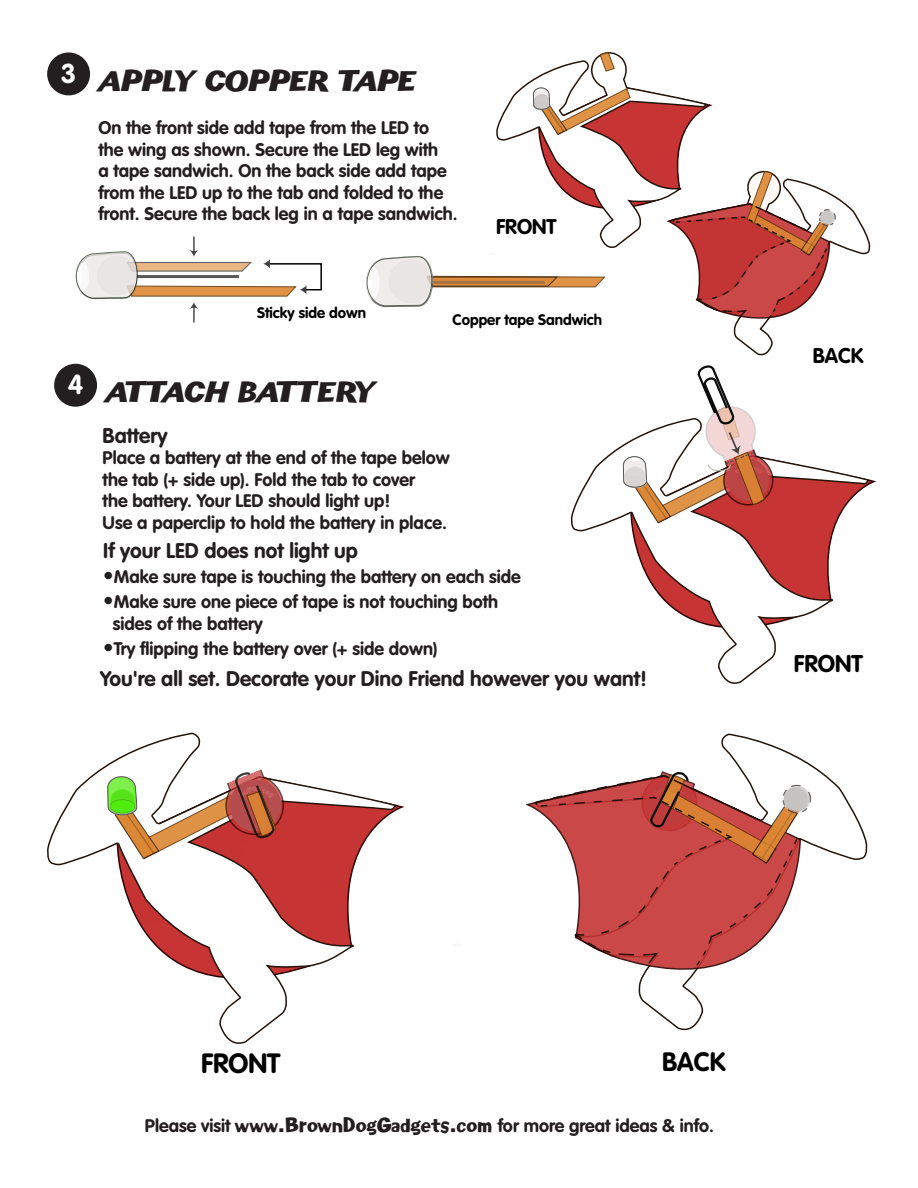
<style>
.page{position:relative;width:918px;height:1188px;background:#fff}
.page>*{position:absolute;margin:0;border:0;box-sizing:border-box;transform-origin:0 0}
.t1{font:700 27.6px "VAG Rounded Std";color:#000}
.t2{font:italic 27px "Phoenix Chunky";color:#231f20}
.t3{font:700 27px "VAG Rounded Std";color:#fff}
.t4{font:700 26.25px "VAG Rounded Std";color:#000}
.t5{font:700 23.85px "VAG Rounded Std";color:#000}
.t6{font:700 21px "VAG Rounded Std";color:#231f20}
.t7{font:700 21px "VAG Rounded Std";color:#000}
.t8{font:700 18px/21.6px "VAG Rounded Std";color:#231f20}
.t9{font:700 15px "VAG Rounded Std";color:#000}
.s1{font-size:21px}
.s2{font-family:"Phoenix Chunky";font-weight:400}
</style>
<div class="page">
<div style="left:47px;top:52px;width:43px;height:43px;background:#231f20;border-radius:50%"></div>
<div style="left:54px;top:364px;width:43px;height:43px;background:#231f20;border-radius:50%"></div>
<svg style="left:638px;top:734px;width:230px;height:297px"></svg>
<svg style="left:526px;top:802px;width:275px;height:168px"></svg>
<svg style="left:571px;top:523px;width:266px;height:161px"></svg>
<img style="left:47px;top:732px;width:358px;height:312px">
<svg style="left:534px;top:770px;width:277px;height:197px"></svg>
<svg style="left:76px;top:236px;width:246px;height:86px"></svg>
<svg style="left:366px;top:52px;width:505px;height:471px"></svg>
<svg style="left:107px;top:769px;width:177px;height:90px"></svg>
<h2 class="t3" style="left:61px;top:58px;width:17px">3</h2>
<h2 class="t2" style="left:98px;top:68px;width:319px">APPLY COPPER TAPE</h2>
<p class="t8" style="left:98px;top:117px;width:361px">On the front side add tape from the LED to the wing as shown. Secure the LED leg with<br>a tape sandwich. On the back side add tape from the LED up to the tab and folded to the front. Secure the back leg in a tape sandwich.</p>
<p class="t7" style="left:496px;top:214px;width:62px">FRONT</p>
<p class="t9" style="left:257px;top:304px;width:111px">Sticky side down</p>
<p class="t9" style="left:452px;top:311px;width:151px">Copper tape Sandwich</p>
<h2 class="t3" style="left:68px;top:369px;width:17px">4</h2>
<h2 class="t2" style="left:105px;top:379px;width:273px">ATTACH BATTERY</h2>
<p class="t6" style="left:103px;top:423px;width:66px">Battery</p>
<p class="t8" style="left:103px;top:448px;width:349px">Place a battery at the end of the tape below the tab (+ side up). Fold the tab to cover<br>the battery. Your LED should light up!<br>Use a paperclip to hold the battery in place.</p>
<p class="t6" style="left:103px;top:538px;width:256px">If your LED does not light up</p>
<p class="t8" style="left:103px;top:566px;width:419px"><span class="s1">•</span>Make sure tape is touching the battery on each side</p>
<p class="t8" style="left:113px;top:592px;width:387px;text-indent:-10px"><span class="s1">•</span>Make sure one piece of tape is not touching both sides of the battery</p>
<p class="t8" style="left:103px;top:638px;width:336px"><span class="s1">•</span>Try flipping the battery over (+ side down)</p>
<p class="t6" style="left:100px;top:666px;width:549px">You're all set. Decorate your Dino Friend however you want!</p>
<p class="t7" style="left:813px;top:343px;width:52px">BACK</p>
<h3 class="t5" style="left:794px;top:650px;width:70px">FRONT</h3>
<h1 class="t1" style="left:201px;top:1047px;width:81px">FRONT</h1>
<h3 class="t4" style="left:662px;top:1046px;width:65px">BACK</h3>
<p class="t8" style="left:145px;top:1115px;width:570px">Please visit <span class="s2">www.BrownDogGadgets.com</span> for more great ideas &amp; info.</p>
</div>
